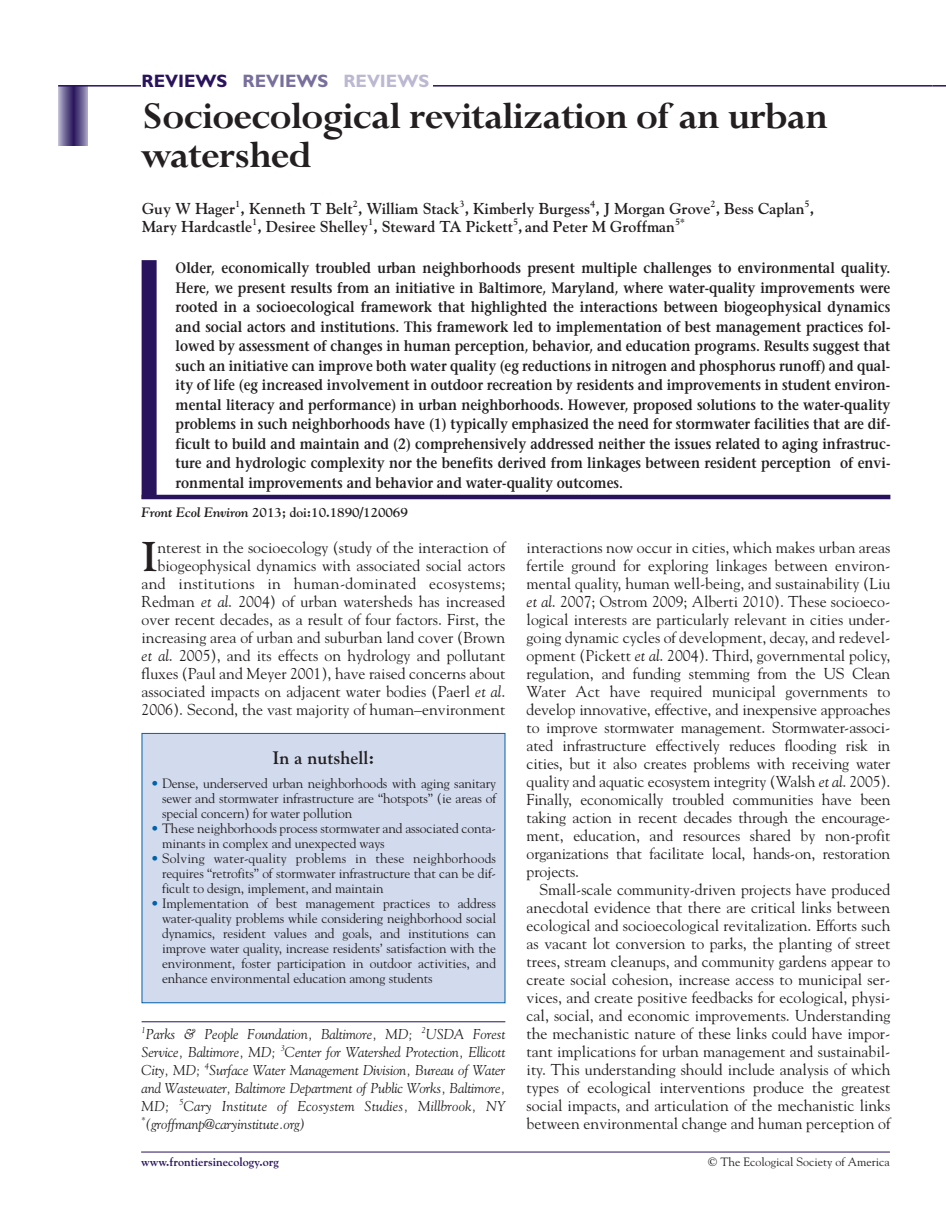
<style>
.page{position:relative;width:946px;height:1218px;background:#fff}
.page>*{position:absolute;margin:0;border:0;box-sizing:border-box;transform-origin:0 0}
.t1{font:700 42px/39px "Lapidary 333 BT";letter-spacing:-.015em;color:#231f20}
.t2{font:700 41.4px "Goudy";color:#231f20}
.t3{font:700 18px "Gill Sans";color:#29135d}
.t4{font:700 18px "Goudy";color:#231f20}
.t5{font:15.75px/18px "Goudy";color:#231f20;text-align:justify}
.t6{font:700 15.75px "Goudy";color:#231f20}
.t7{font:600 15px/19.5px "Stone Serif";color:#231f20;text-align:justify;scale:.88 1}
.t8{font:italic 14.25px/18px "Goudy";letter-spacing:-.01em;color:#231f20;text-align:justify}
.t9{font:italic 14.25px/18px "Goudy";letter-spacing:.01em;color:#231f20}
.t10{font:13.5px/15px "Goudy";letter-spacing:-.01em;color:#231f20;text-align:justify}
.t11{font:700 13.5px "Goudy";letter-spacing:-.005em;color:#231f20}
.t12{font:12px "Goudy";color:#231f20}
.t13{font:700 12px "Goudy";color:#29135d}
.t14{font:700 9.45px "Goudy";color:#231f20}
.t15{font:italic 8.55px "Goudy";color:#231f20}
.s1{color:#786f9d}
.s2{color:#bdb8d1}
.s3{font-style:italic}
.s4{color:#0161aa}
</style>
<div class="page">
<svg style="left:932px;top:85px;width:13px;height:2px"></svg>
<svg style="left:58px;top:87px;width:30px;height:58px;background:#6c6192"></svg>
<hr style="left:58px;top:85px;width:874px;height:2px;background:#29135d">
<hr style="left:141px;top:1151px;width:748px;height:1px;background:#29135d">
<div style="left:142px;top:61px;width:290px;height:30px;background:#fff"></div>
<div style="left:142px;top:260px;width:15px;height:239px;background:#29135d"></div>
<hr style="left:142px;top:495px;width:748px;height:4px;background:#29135d">
<div style="left:142px;top:734px;width:362px;height:268px;background:#d2dbee"></div>
<div style="left:142px;top:733px;width:363px;height:270px;border:1px solid #0161aa"></div>
<hr style="left:142px;top:1021px;width:363px;height:1px;background:#29135d">
<p class="t3" style="left:142px;top:74px;width:289px">REVIEWS <span class="s1">REVIEWS</span> <span class="s2">REVIEWS</span></p>
<h1 class="t1" style="left:142px;top:102px;width:687px">Socioecological revitalization of an urban watershed</h1>
<p class="t6" style="left:142px;top:202px;width:673px">Guy W Hager , Kenneth T Belt , William Stack , Kimberly Burgess , J Morgan Grove , Bess Caplan ,</p>
<p class="t14" style="left:235px;top:200px;width:7px">1</p>
<p class="t14" style="left:353px;top:200px;width:7px">2</p>
<p class="t14" style="left:459px;top:200px;width:7px">3</p>
<p class="t14" style="left:590px;top:200px;width:7px">4</p>
<p class="t14" style="left:710px;top:200px;width:7px">2</p>
<p class="t14" style="left:804px;top:200px;width:7px">5</p>
<p class="t6" style="left:142px;top:220px;width:534px">Mary Hardcastle , Desiree Shelley , Steward TA Pickett , and Peter M Groffman</p>
<p class="t14" style="left:252px;top:218px;width:7px">1</p>
<p class="t14" style="left:368px;top:218px;width:7px">1</p>
<p class="t14" style="left:513px;top:218px;width:7px">5</p>
<p class="t14" style="left:675px;top:218px;width:11px">5*</p>
<p class="t7" style="left:176px;top:260px;width:813px">Older, economically troubled urban neighborhoods present multiple challenges to environmental quality.<br>Here, we present results from an initiative in Baltimore, Maryland, where water-quality improvements were rooted in a socioecological framework that highlighted the interactions between biogeophysical dynamics and social actors and institutions. This framework led to implementation of best management practices fol&shy;lowed by assessment of changes in human perception, behavior, and education programs. Results suggest that such an initiative can improve both water quality (eg reductions in nitrogen and phosphorus runoff) and qual&shy;ity of life (eg increased involvement in outdoor recreation by residents and improvements in student environ&shy;mental literacy and performance) in urban neighborhoods. However, proposed solutions to the water-quality problems in such neighborhoods have (1) typically emphasized the need for stormwater facilities that are dif&shy;ficult to build and maintain and (2) comprehensively addressed neither the issues related to aging infrastruc&shy;ture and hydrologic complexity nor the benefits derived from linkages between resident perception of envi&shy;ronmental improvements and behavior and water-quality outcomes.</p>
<p class="t11" style="left:142px;top:507px;width:268px"><span class="s3">Front Ecol Environ</span> 2013; doi:10.1890/120069</p>
<p class="t5" style="left:142px;top:540px;width:365px;text-align:right">nterest in the socioecology (study of the interaction of biogeophysical dynamics with associated social actors and institutions in human-dominated ecosystems; Redman <span class="s3">et al</span>. 2004) of urban watersheds has increased over recent decades, as a result of four factors. First, the increasing area of urban and suburban land cover (Brown <span class="s3">et al</span>. 2005), and its effects on hydrology and pollutant fluxes (Paul and Meyer 2001), have raised concerns about associated impacts on adjacent water bodies (Paerl <span class="s3">et al</span>.<br>2006). Second, the vast majority of human–environment</p>
<p class="t5" style="left:526px;top:540px;width:365px">interactions now occur in cities, which makes urban areas fertile ground for exploring linkages between environ&shy;mental quality, human well-being, and sustainability (Liu <span class="s3">et al</span>. 2007; Ostrom 2009; Alberti 2010). These socioeco&shy;logical interests are particularly relevant in cities under&shy;going dynamic cycles of development, decay, and redevel&shy;opment (Pickett <span class="s3">et al</span>. 2004). Third, governmental policy, regulation, and funding stemming from the US Clean Water Act have required municipal governments to develop innovative, effective, and inexpensive approaches to improve stormwater management. Stormwater-associ&shy;ated infrastructure effectively reduces flooding risk in cities, but it also creates problems with receiving water quality and aquatic ecosystem integrity (Walsh <span class="s3">et al</span>. 2005).<br>Finally, economically troubled communities have been taking action in recent decades through the encourage&shy;ment, education, and resources shared by non-profit organizations that facilitate local, hands-on, restoration projects.</p>
<p class="t5" style="left:526px;top:882px;width:365px;text-indent:13px">Small-scale community-driven projects have produced anecdotal evidence that there are critical links between ecological and socioecological revitalization. Efforts such as vacant lot conversion to parks, the planting of street trees, stream cleanups, and community gardens appear to create social cohesion, increase access to municipal ser&shy;vices, and create positive feedbacks for ecological, physi&shy;cal, social, and economic improvements. Understanding the mechanistic nature of these links could have impor&shy;tant implications for urban management and sustainabil&shy;ity. This understanding should include analysis of which types of ecological interventions produce the greatest social impacts, and articulation of the mechanistic links between environmental change and human perception of</p>
<h2 class="t2" style="left:141px;top:540px;width:18px">I</h2>
<p class="t4" style="left:272px;top:750px;width:103px">In a nutshell:</p>
<p class="t10" style="left:162px;top:776px;width:335px;text-indent:-11px"><span class="s4">•</span> Dense, underserved urban neighborhoods with aging sanitary sewer and stormwater infrastructure are “hotspots” (ie areas of special concern) for water pollution</p>
<p class="t10" style="left:162px;top:821px;width:335px;text-indent:-11px"><span class="s4">•</span> These neighborhoods process stormwater and associated conta&shy;minants in complex and unexpected ways</p>
<p class="t10" style="left:162px;top:851px;width:335px;text-indent:-11px"><span class="s4">•</span> Solving water-quality problems in these neighborhoods requires “retrofits” of stormwater infrastructure that can be dif&shy;ficult to design, implement, and maintain</p>
<p class="t10" style="left:162px;top:896px;width:335px;text-indent:-11px"><span class="s4">•</span> Implementation of best management practices to address water-quality problems while considering neighborhood social dynamics, resident values and goals, and institutions can improve water quality, increase residents’ satisfaction with the environment, foster participation in outdoor activities, and enhance environmental education among students</p>
<p class="t15" style="left:142px;top:1026px;width:6px">1</p>
<p class="t8" style="left:146px;top:1026px;width:268px">Parks &amp; People Foundation, Baltimore, MD;</p>
<p class="t15" style="left:421px;top:1026px;width:6px">2</p>
<p class="t8" style="left:425px;top:1026px;width:81px">USDA Forest</p>
<p class="t8" style="left:142px;top:1044px;width:136px">Service, Baltimore, MD;</p>
<p class="t15" style="left:281px;top:1044px;width:6px">3</p>
<p class="t8" style="left:285px;top:1044px;width:222px">Center for Watershed Protection, Ellicott</p>
<p class="t8" style="left:142px;top:1062px;width:61px">City, MD;</p>
<p class="t15" style="left:205px;top:1062px;width:6px">4</p>
<p class="t8" style="left:142px;top:1062px;width:365px;text-indent:67px">Surface Water Management Division, Bureau of Water and Wastewater, Baltimore Department of Public Works, Baltimore, MD;</p>
<p class="t15" style="left:179px;top:1098px;width:6px">5</p>
<p class="t9" style="left:142px;top:1098px;width:365px;text-indent:42px">Cary Institute of Ecosystem Studies, Millbrook, NY <sup>*</sup>(groffmanp@caryinstitute.org)</p>
<p class="t13" style="left:141px;top:1157px;width:139px">www.frontiersinecology.org</p>
<p class="t12" style="left:708px;top:1157px;width:183px">© The Ecological Society of America</p>
</div>
